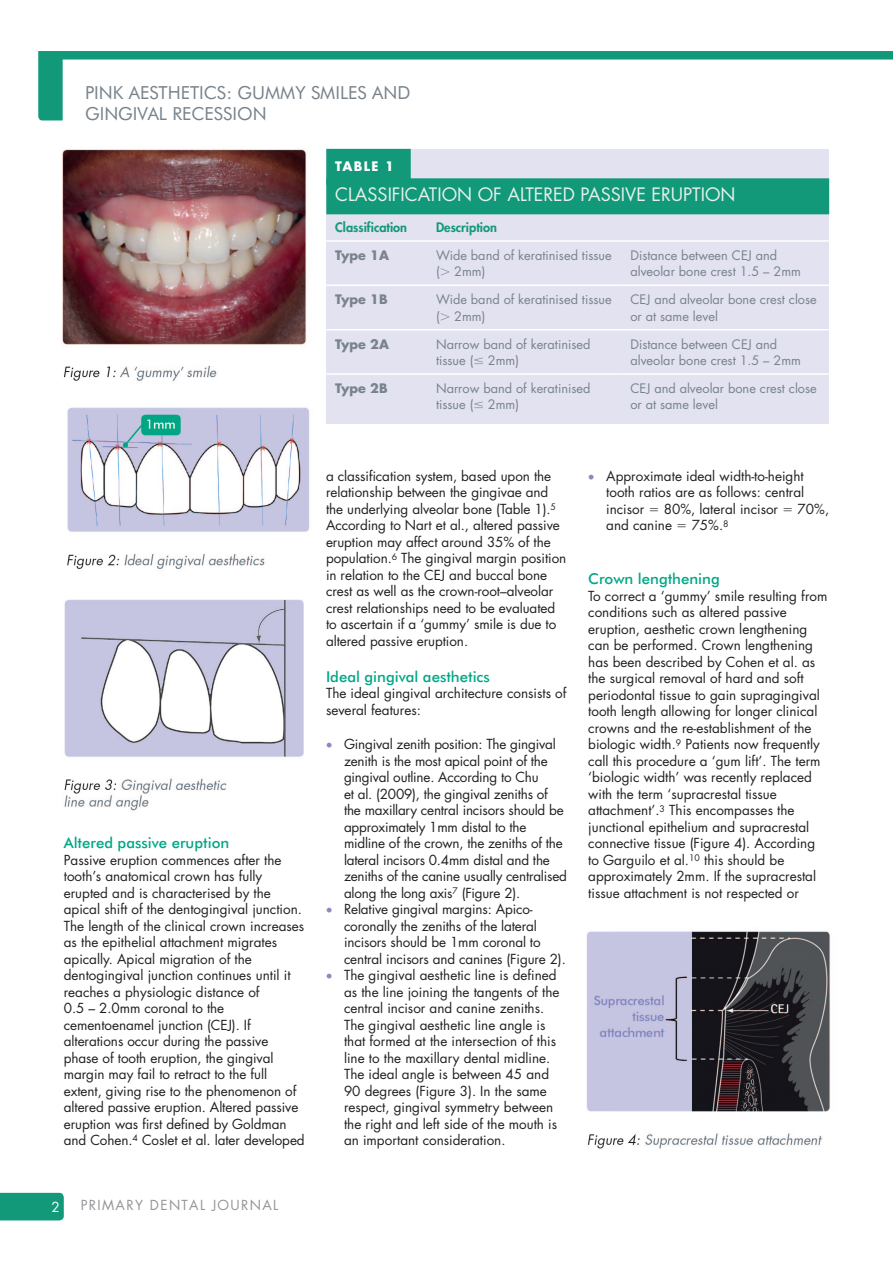
<style>
.page{position:relative;width:893px;height:1263px;background:#fff}
.page>*{position:absolute;margin:0;border:0;box-sizing:border-box;transform-origin:0 0}
.t1{font:18px/21px "Futura BT";color:#78838c}
.t2{font:18px "Futura";color:#e7f1ec}
.t3{font:500 15px "Futura BT";color:#00a785}
.t4{font:13.5px/16.5px "Futura";color:#231f20}
.t5{font:13.5px "Futura";letter-spacing:.1em;color:#939598}
.t6{font:13.5px "Futura";color:#fff}
.t7{font:12.75px/16.5px "Futura";color:#78838c}
.t8{font:800 12.75px "Futura";color:#129979}
.t9{font:700 12.75px "Futura";color:#78838c}
.t10{font:700 12.75px "Futura";color:#fff}
.s1{color:#8c89bf}
</style>
<div class="page">
<div style="left:0;top:1193px;width:64px;height:27px;background:#129979"></div>
<svg style="left:38px;top:51px;width:855px;height:69px"></svg>
<img style="left:62px;top:149px;width:245px;height:233px">
<img style="left:67px;top:407px;width:243px;height:163px">
<img style="left:64px;top:599px;width:240px;height:212px">
<div style="left:326px;top:149px;width:503px;height:275px;background:#e2e2f0"></div>
<div style="left:326px;top:149px;width:85px;height:36px;background:#129979"></div>
<div style="left:326px;top:178px;width:503px;height:36px;background:#129979"></div>
<hr style="left:621px;top:240px;width:208px;height:2px;background:#fff">
<hr style="left:326px;top:240px;width:101px;height:2px;background:#fff">
<hr style="left:427px;top:240px;width:194px;height:2px;background:#fff">
<hr style="left:326px;top:285px;width:101px;height:1px;background:#fff">
<hr style="left:427px;top:285px;width:194px;height:1px;background:#fff">
<hr style="left:621px;top:285px;width:208px;height:1px;background:#fff">
<hr style="left:326px;top:329px;width:101px;height:1px;background:#fff">
<hr style="left:427px;top:329px;width:194px;height:1px;background:#fff">
<hr style="left:621px;top:329px;width:208px;height:1px;background:#fff">
<hr style="left:326px;top:373px;width:101px;height:2px;background:#fff">
<hr style="left:427px;top:373px;width:194px;height:2px;background:#fff">
<hr style="left:621px;top:373px;width:208px;height:2px;background:#fff">
<img style="left:586px;top:931px;width:245px;height:218px">
<h1 class="t1" style="left:85px;top:82px;width:327px">PINK AESTHETICS: GUMMY SMILES AND<br>GINGIVAL RECESSION</h1>
<p class="t10" style="left:335px;top:158px;width:18px">Table</p>
<p class="t10" style="left:385px;top:158px;width:10px">1</p>
<h1 class="t2" style="left:335px;top:183px;width:61px">Classificati</h1>
<h1 class="t2" style="left:442px;top:183px;width:290px">on of altered passive eruption</h1>
<p class="t8" style="left:335px;top:219px;width:73px">Classification</p>
<p class="t8" style="left:436px;top:219px;width:62px">Description</p>
<p class="t9" style="left:335px;top:247px;width:55px">Type 1A</p>
<p class="t7" style="left:436px;top:247px;width:177px">Wide band of keratinised tissue ( 2mm)</p>
<p class="t7" style="left:630px;top:247px;width:172px">Distance between CEJ and alveolar bone crest 1.5 – 2mm</p>
<p class="t9" style="left:335px;top:291px;width:54px">Type 1B</p>
<p class="t7" style="left:436px;top:291px;width:177px">Wide band of keratinised tissue ( 2mm)</p>
<p class="t7" style="left:630px;top:291px;width:188px">CEJ and alveolar bone crest close or at same level</p>
<p class="t9" style="left:335px;top:336px;width:55px">Type 2A</p>
<p class="t7" style="left:436px;top:336px;width:156px">Narrow band of keratinised tissue (≤ 2mm)</p>
<p class="t7" style="left:630px;top:336px;width:172px">Distance between CEJ and alveolar bone crest 1.5 – 2mm</p>
<p class="t9" style="left:335px;top:380px;width:54px">Type 2B</p>
<p class="t7" style="left:436px;top:380px;width:156px">Narrow band of keratinised tissue (≤ 2mm)</p>
<p class="t7" style="left:630px;top:380px;width:188px">CEJ and alveolar bone crest close or at same level</p>
<p class="t3" style="left:64px;top:834px;width:167px">Altered passive eruption</p>
<p class="t4" style="left:64px;top:852px;width:242px">Passive eruption commences after the tooth’s anatomical crown has fully erupted and is characterised by the apical shift of the dentogingival junction.<br>The length of the clinical crown increases as the epithelial attachment migrates apically. Apical migration of the dentogingival junction continues until it reaches a physiologic distance of<br>0.5 – 2.0mm coronal to the cementoenamel junction (CEJ). If alterations occur during the passive phase of tooth eruption, the gingival margin may fail to retract to the full extent, giving rise to the phenomenon of altered passive eruption. Altered passive eruption was first defined by Goldman and Cohen.<sup>4</sup> Coslet et al. later developed</p>
<p class="t6" style="left:51px;top:1198px;width:10px">2</p>
<p class="t5" style="left:81px;top:1196px;width:199px">Primary Dental Journal</p>
<p class="t4" style="left:326px;top:468px;width:242px">a classification system, based upon the relationship between the gingivae and the underlying alveolar bone (Table 1).<sup>5<br></sup>According to Nart et al., altered passive eruption may affect around 35% of the population.<sup>6</sup> The gingival margin position in relation to the CEJ and buccal bone crest as well as the crown-root–alveolar crest relationships need to be evaluated to ascertain if a ‘gummy’ smile is due to altered passive eruption.</p>
<p class="t3" style="left:326px;top:667px;width:165px">Ideal gingival aesthetics</p>
<p class="t4" style="left:326px;top:685px;width:242px">The ideal gingival architecture consists of several features:</p>
<p class="t4" style="left:344px;top:736px;width:224px;text-indent:-18px"><span class="s1">•</span> Gingival zenith position: The gingival zenith is the most apical point of the gingival outline. According to Chu<br>et al. (2009), the gingival zeniths of the maxillary central incisors should be approximately 1mm distal to the midline of the crown, the zeniths of the lateral incisors 0.4mm distal and the zeniths of the canine usually centralised along the long axis<sup>7</sup> (Figure 2).</p>
<p class="t4" style="left:344px;top:901px;width:223px;text-indent:-18px"><span class="s1">•</span> Relative gingival margins: Apico&shy;coronally the zeniths of the lateral incisors should be 1mm coronal to central incisors and canines (Figure 2).</p>
<p class="t4" style="left:344px;top:967px;width:217px;text-indent:-18px"><span class="s1">•</span> The gingival aesthetic line is defined as the line joining the tangents of the central incisor and canine zeniths.<br>The gingival aesthetic line angle is that formed at the intersection of this line to the maxillary dental midline.<br>The ideal angle is between 45 and 90 degrees (Figure 3). In the same respect, gingival symmetry between the right and left side of the mouth is an important consideration.</p>
<p class="t4" style="left:606px;top:468px;width:200px;text-align:justify;text-indent:-18px"><span class="s1">•</span> Approximate ideal width-to-height tooth ratios are as follows: central incisor</p>
<p class="t4" style="left:664px;top:501px;width:116px">80%, lateral incisor</p>
<p class="t4" style="left:798px;top:501px;width:33px">70%,</p>
<p class="t4" style="left:606px;top:517px;width:67px">and canine</p>
<p class="t4" style="left:692px;top:517px;width:38px">75%.<sup>8</sup></p>
<p class="t3" style="left:588px;top:570px;width:133px">Crown lengthening</p>
<p class="t4" style="left:588px;top:588px;width:241px">To correct a ‘gummy’ smile resulting from conditions such as altered passive eruption, aesthetic crown lengthening can be performed. Crown lengthening has been described by Cohen et al. as the surgical removal of hard and soft periodontal tissue to gain supragingival tooth length allowing for longer clinical crowns and the re-establishment of the biologic width.<sup>9</sup> Patients now frequently call this procedure a ‘gum lift’. The term ‘biologic width’ was recently replaced with the term ‘supracrestal tissue attachment’.<sup>3</sup> This encompasses the junctional epithelium and supracrestal connective tissue (Figure 4). According to Garguilo et al.<sup>10</sup> this should be approximately 2mm. If the supracrestal tissue attachment is not respected or</p>
</div>
